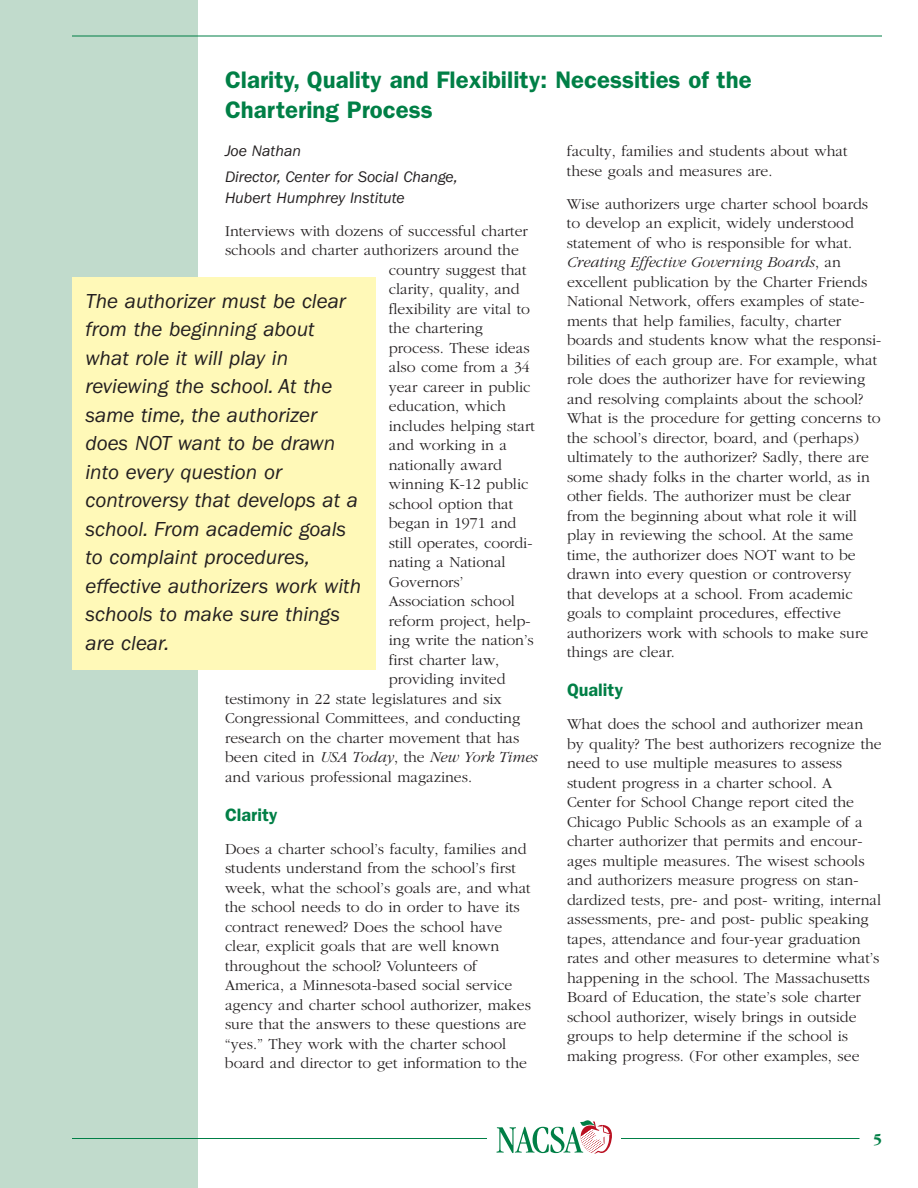
<style>
.page{position:relative;width:918px;height:1188px;background:#fff}
.page>*{position:absolute;margin:0;border:0;box-sizing:border-box;transform-origin:0 0}
.t1{font:600 24px/30px "Franklin Gothic";color:#007f46}
.t2{font:italic 21px/28.5px "Franklin Gothic";color:#231f20}
.t3{font:600 18px "Franklin Gothic";color:#007f46}
.t4{font:300 15.75px/19.5px "Garamond";color:#231f20}
.t5{font:italic 15.75px/25.5px "Franklin Gothic";color:#231f20}
.t6{font:italic 300 15.75px "Garamond";color:#231f20}
.t7{font:700 15.75px "Garamond";color:#007f46}
.s1{font-style:normal}
.s2{font-style:italic}
</style>
<div class="page">
<div style="left:0;top:0;width:198px;height:1188px;background:#c1dbcc"></div>
<hr style="left:72px;top:36px;width:810px;height:1px;background:#007f46">
<hr style="left:72px;top:1138px;width:788px;height:1px;background:#007f46">
<div style="left:488px;top:1116px;width:133px;height:40px;background:#fff"></div>
<svg style="left:496px;top:1120px;width:116px;height:34px"></svg>
<div style="left:72px;top:278px;width:303px;height:392px;background:#fff9b8"></div>
<h1 class="t1" style="left:225px;top:67px;width:528px">Clarity, Quality and Flexibility: Necessities of the<br>Chartering Process</h1>
<p class="t5" style="left:225px;top:139px;width:234px">Joe Nathan<br>Director, Center for Social Change,</p>
<p class="t5" style="left:225px;top:186px;width:181px">Hubert Humphrey Institute</p>
<p class="t4" style="left:225px;top:220px;width:304px">Interviews with dozens of successful charter</p>
<p class="t4" style="left:225px;top:240px;width:295px">schools and charter authorizers around the</p>
<p class="t4" style="left:389px;top:259px;width:139px">country suggest that</p>
<p class="t4" style="left:389px;top:279px;width:132px">clarity, quality, and</p>
<p class="t4" style="left:389px;top:298px;width:143px">flexibility are vital to</p>
<p class="t4" style="left:389px;top:318px;width:96px">the chartering</p>
<p class="t4" style="left:389px;top:337px;width:142px">process. These ideas</p>
<p class="t4" style="left:389px;top:357px;width:142px">also come from a 34</p>
<p class="t4" style="left:389px;top:376px;width:143px">year career in public</p>
<p class="t4" style="left:389px;top:396px;width:119px">education, which</p>
<p class="t4" style="left:389px;top:415px;width:148px">includes helping start</p>
<p class="t4" style="left:389px;top:435px;width:120px">and working in a</p>
<p class="t4" style="left:389px;top:454px;width:115px">nationally award</p>
<p class="t4" style="left:389px;top:474px;width:141px">winning K-12 public</p>
<p class="t4" style="left:389px;top:493px;width:126px">school option that</p>
<p class="t4" style="left:389px;top:513px;width:129px">began in 1971 and</p>
<p class="t4" style="left:389px;top:532px;width:145px">still operates, coordi-</p>
<p class="t4" style="left:389px;top:552px;width:118px">nating a National</p>
<p class="t4" style="left:389px;top:571px;width:76px">Governors’</p>
<p class="t4" style="left:389px;top:591px;width:128px">Association school</p>
<p class="t4" style="left:389px;top:610px;width:143px">reform project, help-</p>
<p class="t4" style="left:389px;top:630px;width:147px">ing write the nation’s</p>
<p class="t4" style="left:389px;top:649px;width:112px">first charter law,</p>
<p class="t4" style="left:389px;top:669px;width:118px">providing invited</p>
<p class="t4" style="left:225px;top:688px;width:278px">testimony in 22 state legislatures and six</p>
<p class="t4" style="left:225px;top:708px;width:297px">Congressional Committees, and conducting</p>
<p class="t4" style="left:225px;top:727px;width:296px">research on the charter movement that has</p>
<p class="t6" style="left:225px;top:748px;width:314px"><span class="s1">been cited in</span> USA Today<span class="s1">, the</span> New York Times</p>
<p class="t4" style="left:225px;top:766px;width:249px">and various professional magazines.</p>
<p class="t3" style="left:225px;top:808px;width:54px">Clarity</p>
<p class="t4" style="left:225px;top:838px;width:307px">Does a charter school’s faculty, families and students understand from the school’s first week, what the school’s goals are, and what the school needs to do in order to have its contract renewed? Does the school have clear, explicit goals that are well known throughout the school? Volunteers of America, a Minnesota-based social service agency and charter school authorizer, makes sure that the answers to these questions are “yes.” They work with the charter school board and director to get information to the</p>
<p class="t2" style="left:86px;top:288px;width:277px">The authorizer must be clear from the beginning about what role it will play in reviewing the school. At the same time, the authorizer does NOT want to be drawn into every question or controversy that develops at a school. From academic goals to complaint procedures, effective authorizers work with schools to make sure things are clear.</p>
<p class="t4" style="left:567px;top:141px;width:282px">faculty, families and students about what these goals and measures are.</p>
<p class="t4" style="left:567px;top:193px;width:316px">Wise authorizers urge charter school boards to develop an explicit, widely understood statement of who is responsible for what.<br><span class="s2">Creating Effective Governing Boards</span>, an excellent publication by the Charter Friends National Network, offers examples of state&shy;ments that help families, faculty, charter boards and students know what the responsi&shy;bilities of each group are. For example, what role does the authorizer have for reviewing and resolving complaints about the school?<br>What is the procedure for getting concerns to the school’s director, board, and (perhaps) ultimately to the authorizer? Sadly, there are some shady folks in the charter world, as in other fields. The authorizer must be clear from the beginning about what role it will play in reviewing the school. At the same time, the authorizer does NOT want to be drawn into every question or controversy<br>that develops at a school. From academic goals to complaint procedures, effective authorizers work with schools to make sure things are clear.</p>
<p class="t3" style="left:567px;top:684px;width:58px">Quality</p>
<p class="t4" style="left:567px;top:714px;width:316px">What does the school and authorizer mean by quality? The best authorizers recognize the need to use multiple measures to assess student progress in a charter school. A<br>Center for School Change report cited the Chicago Public Schools as an example of a charter authorizer that permits and encour&shy;ages multiple measures. The wisest schools and authorizers measure progress on stan&shy;dardized tests, pre- and post- writing, internal assessments, pre- and post- public speaking tapes, attendance and four-year graduation rates and other measures to determine what’s happening in the school. The Massachusetts Board of Education, the state’s sole charter school authorizer, wisely brings in outside groups to help determine if the school is making progress. (For other examples, see</p>
<p class="t7" style="left:873px;top:1129px;width:10px">5</p>
</div>
